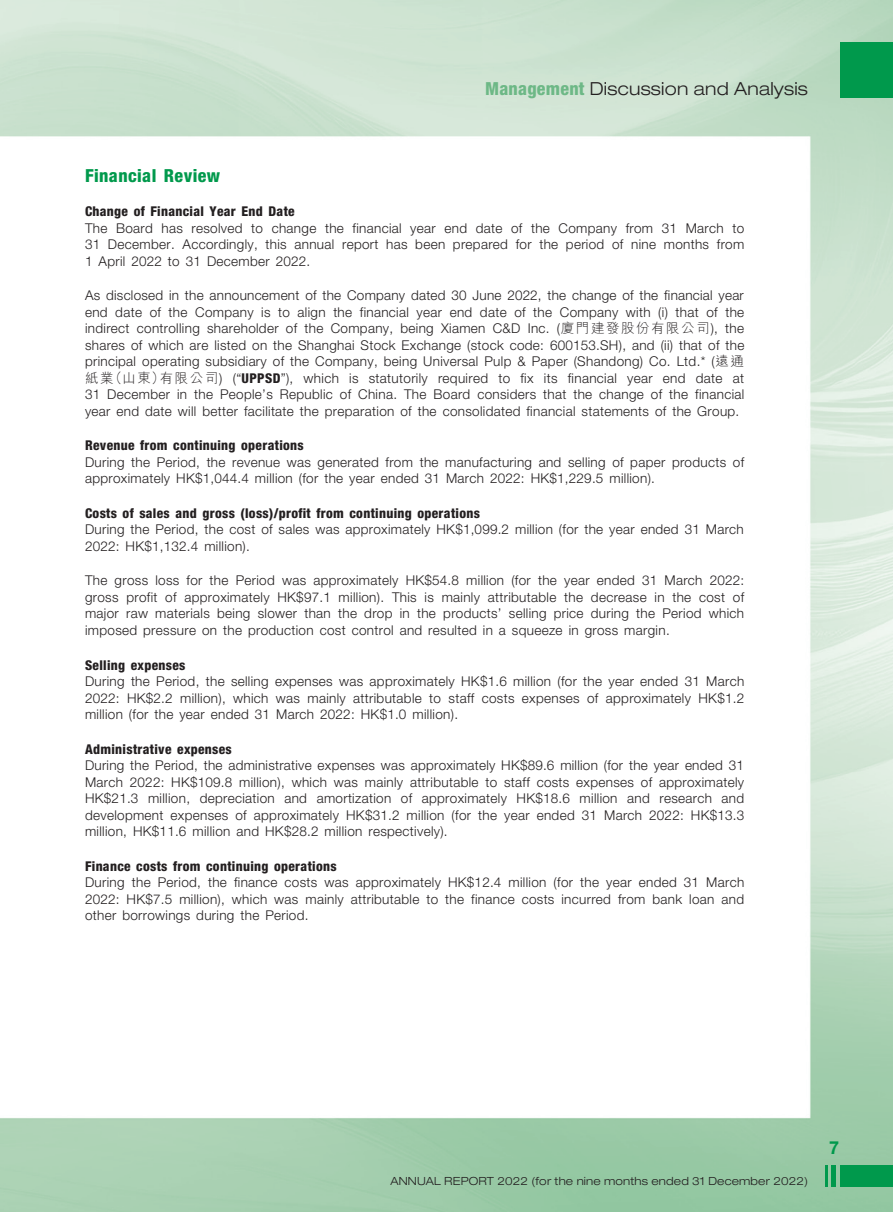
<style>
.page{position:relative;width:893px;height:1212px;background:#fff}
.page>*{position:absolute;margin:0;border:0;box-sizing:border-box;transform-origin:0 0}
.t1{font:300 expanded 18px "Helvetica Neue LT Std";letter-spacing:.015em;color:#231f20}
._03_H1{font:800 condensed 18px "Helvetica Neue LT Std";letter-spacing:.025em;color:#00994c}
.t2{font:700 18px "Helvetica Neue LT Std";color:#00994c}
._01_Body_Text{font:300 13.5px/16.5px "Helvetica Neue LT Std";letter-spacing:.025em;color:#231f20;text-align:justify}
._04___H2{font:800 condensed 13.5px "Helvetica Neue LT Std";letter-spacing:.025em;color:#231f20}
.t3{font:300 expanded 11.25px "Helvetica Neue LT Std";letter-spacing:.015em;color:#231f20}
.s1{font-weight:800;font-stretch:condensed;color:#6db886}
.s2{font-family:"M Hei HK"}
.s3{font-weight:800;font-stretch:condensed}
</style>
<div class="page">
<img style="left:0;top:0;width:893px;height:1212px">
<div style="left:840px;top:1165px;width:53px;height:21px;background:#00994c"></div>
<div style="left:831px;top:1165px;width:5px;height:21px;background:#00994c"></div>
<hr style="left:825px;top:1165px;width:3px;height:21px;background:#00994c">
<div style="left:840px;top:43px;width:53px;height:55px;background:#00994c"></div>
<h1 class="t1" style="left:485px;top:78px;width:324px"><span class="s1">Management</span> Discussion and Analysis</h1>
<p class="_03_H1" style="left:85px;top:164px;width:137px">Financial Review</p>
<p class="_04___H2" style="left:85px;top:203px;width:211px">Change of Financial Year End Date</p>
<p class="_01_Body_Text" style="left:85px;top:220px;width:661px">The Board has resolved to change the financial year end date of the Company from 31 March to 31 December. Accordingly, this annual report has been prepared for the period of nine months from 1 April 2022 to 31 December 2022.</p>
<p class="_01_Body_Text" style="left:85px;top:287px;width:661px">As disclosed in the announcement of the Company dated 30 June 2022, the change of the financial year end date of the Company is to align the financial year end date of the Company with (i) that of the indirect controlling shareholder of the Company, being Xiamen C&amp;D Inc. (<span class="s2">廈門建發股份有限公司</span>), the shares of which are listed on the Shanghai Stock Exchange (stock code: 600153.SH), and (ii) that of the principal operating subsidiary of the Company, being Universal Pulp &amp; Paper (Shandong) Co. Ltd.* (<span class="s2">遠通紙業（山東）有限公司</span>) (“<span class="s3">UPPSD</span>”), which is statutorily required to fix its financial year end date at 31 December in the People’s Republic of China. The Board considers that the change of the financial year end date will better facilitate the preparation of the consolidated financial statements of the Group.</p>
<p class="_04___H2" style="left:85px;top:437px;width:220px">Revenue from continuing operations</p>
<p class="_01_Body_Text" style="left:85px;top:454px;width:661px">During the Period, the revenue was generated from the manufacturing and selling of paper products of approximately HK$1,044.4 million (for the year ended 31 March 2022: HK$1,229.5 million).</p>
<p class="_04___H2" style="left:85px;top:505px;width:396px">Costs of sales and gross (loss)/profit from continuing operations</p>
<p class="_01_Body_Text" style="left:85px;top:521px;width:660px">During the Period, the cost of sales was approximately HK$1,099.2 million (for the year ended 31 March<br>2022: HK$1,132.4 million).</p>
<p class="_01_Body_Text" style="left:85px;top:572px;width:661px">The gross loss for the Period was approximately HK$54.8 million (for the year ended 31 March 2022: gross profit of approximately HK$97.1 million). This is mainly attributable the decrease in the cost of major raw materials being slower than the drop in the products’ selling price during the Period which imposed pressure on the production cost control and resulted in a squeeze in gross margin.</p>
<p class="_04___H2" style="left:85px;top:656px;width:102px">Selling expenses</p>
<p class="_01_Body_Text" style="left:85px;top:673px;width:661px">During the Period, the selling expenses was approximately HK$1.6 million (for the year ended 31 March 2022: HK$2.2 million), which was mainly attributable to staff costs expenses of approximately HK$1.2 million (for the year ended 31 March 2022: HK$1.0 million).</p>
<p class="_04___H2" style="left:85px;top:740px;width:148px">Administrative expenses</p>
<p class="_01_Body_Text" style="left:85px;top:757px;width:661px">During the Period, the administrative expenses was approximately HK$89.6 million (for the year ended 31<br>March 2022: HK$109.8 million), which was mainly attributable to staff costs expenses of approximately HK$21.3 million, depreciation and amortization of approximately HK$18.6 million and research and development expenses of approximately HK$31.2 million (for the year ended 31 March 2022: HK$13.3 million, HK$11.6 million and HK$28.2 million respectively).</p>
<p class="_04___H2" style="left:85px;top:857px;width:253px">Finance costs from continuing operations</p>
<p class="_01_Body_Text" style="left:85px;top:874px;width:661px">During the Period, the finance costs was approximately HK$12.4 million (for the year ended 31 March 2022: HK$7.5 million), which was mainly attributable to the finance costs incurred from bank loan and other borrowings during the Period.</p>
<p class="t3" style="left:390px;top:1174px;width:419px">ANNUAL REPORT 2022 (for the nine months ended 31 December 2022)</p>
<h1 class="t2" style="left:829px;top:1137px;width:12px">7</h1>
</div>
